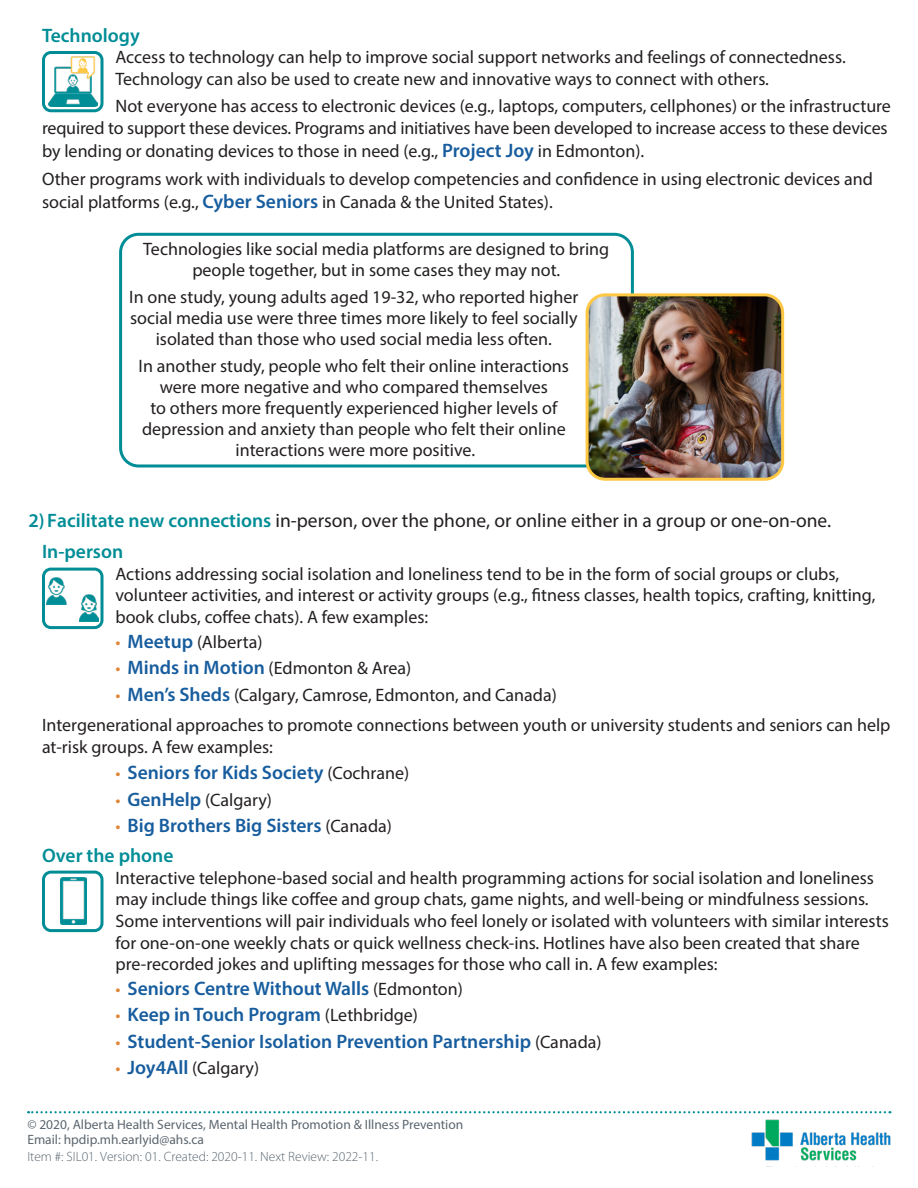
<style>
.page{position:relative;width:918px;height:1188px;background:#fff}
.page>*{position:absolute;margin:0;border:0;box-sizing:border-box;transform-origin:0 0}
.t1{font:600 19.5px/30px "Myriad Pro";color:#175d9e}
.t2{font:19.5px/31.5px "Myriad Pro";color:#231f20}
.t3{font:600 19.5px "Myriad Pro";color:#008d96}
.t4{font:18px/21.6px "Myriad Pro";color:#231f20}
.t5{font:13.5px/15px "Myriad Pro";color:#5c666f}
.t6{font:300 13.5px "Myriad Pro";color:#5a6670}
.s1{font-weight:600;font-size:19.5px;color:#175d9e}
.s2{font-weight:600;color:#008d96}
.s3{color:#e18434}
.s4{font-weight:400;font-size:18px;color:#e18434}
.s5{font-weight:400;font-size:18px;color:#231f20}
.s6{color:#008d96}
</style>
<div class="page">
<img style="left:751px;top:1119px;width:140px;height:42px">
<svg style="left:28px;top:1111px;width:862px;height:2px"></svg>
<svg style="left:44px;top:52px;width:58px;height:59px"></svg>
<div style="left:42px;top:51px;width:62px;height:61px;border:3px solid #008d96;border-radius:8px"></div>
<img style="left:48px;top:54px;width:49px;height:52px">
<div style="left:42px;top:568px;width:62px;height:61px;border:3px solid #008d96;border-radius:8px"></div>
<img style="left:47px;top:577px;width:20px;height:27px">
<img style="left:79px;top:595px;width:20px;height:27px">
<div style="left:42px;top:871px;width:62px;height:61px;border:3px solid #008d96;border-radius:8px"></div>
<img style="left:61px;top:878px;width:25px;height:46px">
<div style="left:119px;top:233px;width:515px;height:234px;border:3px solid #008d96;border-radius:18px"></div>
<img style="left:587px;top:297px;width:193px;height:180px">
<div style="left:586px;top:293px;width:198px;height:188px;border:3px solid #fec844;border-radius:18px"></div>
<p class="t3" style="left:42px;top:23px;width:99px">Technology</p>
<p class="t4" style="left:116px;top:46px;width:732px">Access to technology can help to improve social support networks and feelings of connectedness.<br>Technology can also be used to create new and innovative ways to connect with others.</p>
<p class="t4" style="left:42px;top:95px;width:850px;text-align:right">Not everyone has access to electronic devices (e.g., laptops, computers, cellphones) or the infrastructure<br>required to support these devices. Programs and initiatives have been developed to increase access to these devices</p>
<p class="t4" style="left:42px;top:137px;width:832px;line-height:27.6px">by lending or donating devices to those in need (e.g., <span class="s1">Project Joy</span> in Edmonton).<br>Other programs work with individuals to develop competencies and confidence in using electronic devices and</p>
<p class="t4" style="left:42px;top:191px;width:512px">social platforms (e.g., <span class="s1">Cyber Seniors</span> in Canada &amp; the United States).</p>
<p class="t4" style="left:143px;top:238px;width:468px;line-height:21px;text-align:center">Technologies like social media platforms are designed to bring people together, but in some cases they may not.</p>
<p class="t4" style="left:129px;top:286px;width:451px;line-height:21px;text-align:center">In one study, young adults aged 19-32, who reported higher social media use were three times more likely to feel socially isolated than those who used social media less often.</p>
<p class="t4" style="left:139px;top:355px;width:432px;line-height:21px;text-align:center">In another study, people who felt their online interactions were more negative and who compared themselves<br>to others more frequently experienced higher levels of depression and anxiety than people who felt their online interactions were more positive.</p>
<p class="t2" style="left:42px;top:504px;width:791px;text-indent:-14px"><span class="s2">2)Facilitate new connections</span> in-person, over the phone, or online either in a group or one-on-one.<br><span class="s2">In-person</span></p>
<p class="t4" style="left:116px;top:563px;width:761px">Actions addressing social isolation and loneliness tend to be in the form of social groups or clubs, volunteer activities, and interest or activity groups (e.g., fitness classes, health topics, crafting, knitting, book clubs, coffee chats). A few examples:</p>
<p class="t4" style="left:116px;top:631px;width:148px"><span class="s3">•</span> <span class="s1">Meetup</span> (Alberta)</p>
<p class="t4" style="left:116px;top:657px;width:297px"><span class="s3">•</span> <span class="s1">Minds in Motion</span> (Edmonton &amp; Area)</p>
<p class="t4" style="left:42px;top:679px;width:850px;line-height:30.6px;text-indent:74px"><span class="s3">•</span> <span class="s1">Men’s Sheds</span> (Calgary, Camrose, Edmonton, and Canada)<br>Intergenerational approaches to promote connections between youth or university students and seniors can help</p>
<p class="t4" style="left:42px;top:736px;width:233px">at-risk groups. A few examples:</p>
<p class="t1" style="left:116px;top:757px;width:295px"><span class="s4">•</span> Seniors for Kids Society <span class="s5">(Cochrane)</span></p>
<p class="t4" style="left:116px;top:789px;width:158px"><span class="s3">•</span> <span class="s1">GenHelp</span> (Calgary)</p>
<p class="t1" style="left:42px;top:810px;width:351px;text-indent:74px"><span class="s4">•</span> Big Brothers Big Sisters <span class="s5">(Canada)<br></span><span class="s6">Over the phone</span></p>
<p class="t4" style="left:116px;top:867px;width:775px">Interactive telephone-based social and health programming actions for social isolation and loneliness may include things like coffee and group chats, game nights, and well-being or mindfulness sessions.<br>Some interventions will pair individuals who feel lonely or isolated with volunteers with similar interests for one-on-one weekly chats or quick wellness check-ins. Hotlines have also been created that share pre-recorded jokes and uplifting messages for those who call in. A few examples:</p>
<p class="t1" style="left:116px;top:973px;width:349px"><span class="s4">•</span> Seniors Centre Without Walls <span class="s5">(Edmonton)</span></p>
<p class="t1" style="left:116px;top:999px;width:304px"><span class="s4">•</span> Keep in Touch Program <span class="s5">(Lethbridge)</span></p>
<p class="t1" style="left:116px;top:1026px;width:488px"><span class="s4">•</span> Student-Senior Isolation Prevention Partnership <span class="s5">(Canada)</span></p>
<p class="t4" style="left:116px;top:1057px;width:145px"><span class="s3">•</span> <span class="s1">Joy4All</span> (Calgary)</p>
<p class="t5" style="left:27px;top:1117px;width:437px">© 2020, Alberta Health Services, Mental Health Promotion &amp; Illness Prevention<br>Email: hpdip.mh.earlyid@ahs.ca</p>
<p class="t6" style="left:27px;top:1148px;width:352px">Item #: SIL01. Version: 01. Created: 2020-11. Next Review: 2022-11.</p>
</div>
